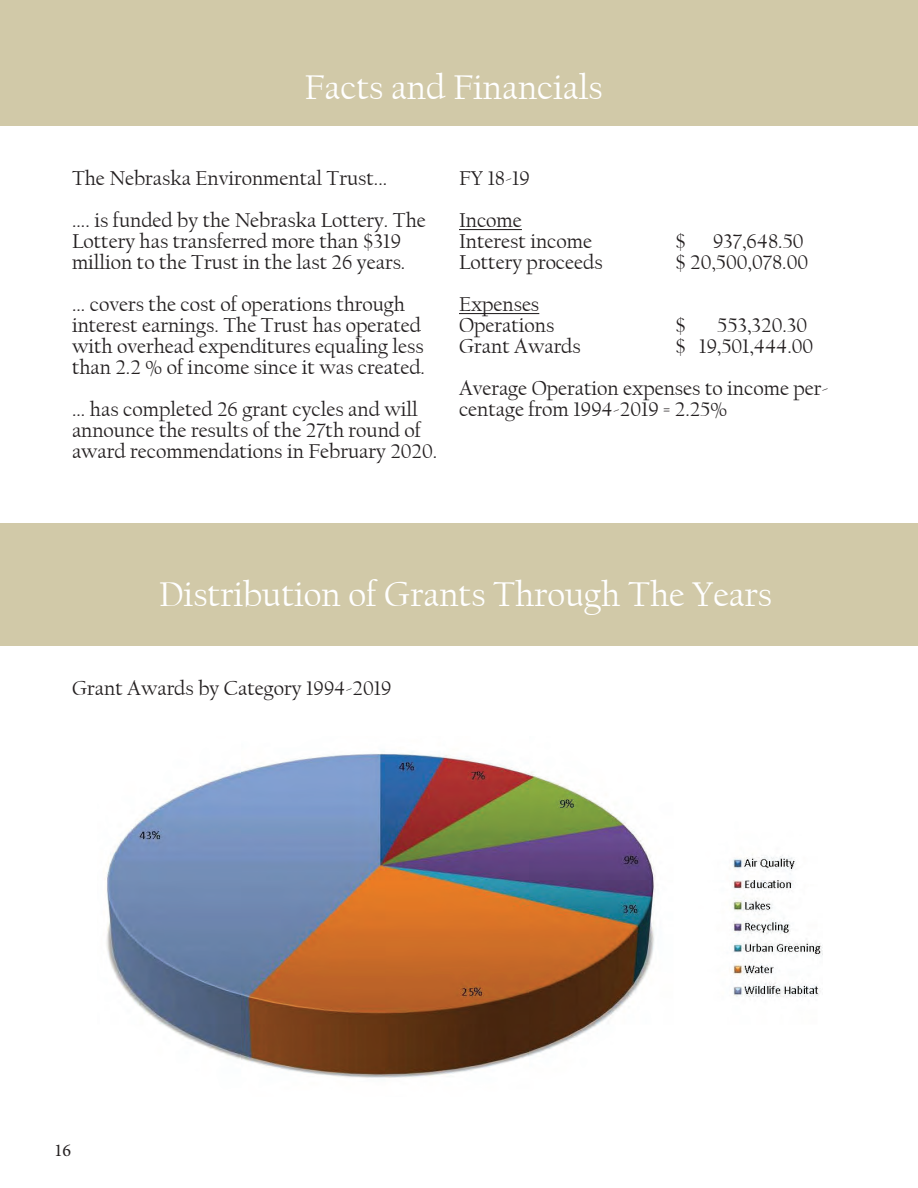
<style>
.page{position:relative;width:918px;height:1188px;background:#fff}
.page>*{position:absolute;margin:0;border:0;box-sizing:border-box;transform-origin:0 0}
.t1{font:36px "Californian FB";color:#fff}
.t2{font:21px/21px "Californian FB";color:#231f20}
.t3{font:18px "Minion Pro";color:#231f20}
</style>
<div class="page">
<div style="left:0;top:0;width:918px;height:125px;background:#d1c9a8"></div>
<hr style="left:459px;top:229px;width:63px;height:1px;background:#231f20">
<hr style="left:459px;top:313px;width:80px;height:1px;background:#231f20">
<img style="left:105px;top:753px;width:717px;height:325px">
<div style="left:0;top:523px;width:918px;height:123px;background:#d1c9a8"></div>
<p class="t1" style="left:304px;top:67px;width:300px">Facts and Financials</p>
<p class="t2" style="left:72px;top:168px;width:317px">The Nebraska Environmental Trust...</p>
<p class="t2" style="left:72px;top:210px;width:355px">.... is funded by the Nebraska Lottery. The<br>Lottery has transferred more than $319 million to the Trust in the last 26 years.</p>
<p class="t2" style="left:72px;top:294px;width:355px">... covers the cost of operations through interest earnings. The Trust has operated with overhead expenditures equaling less than 2.2 % of income since it was created.</p>
<p class="t2" style="left:72px;top:399px;width:367px">... has completed 26 grant cycles and will announce the results of the 27th round of award recommendations in February 2020.</p>
<p class="t2" style="left:459px;top:168px;width:72px">FY 18-19</p>
<p class="t2" style="left:459px;top:210px;width:64px">Income</p>
<p class="t2" style="left:459px;top:231px;width:135px">Interest income</p>
<p class="t2" style="left:675px;top:231px;width:12px">$</p>
<p class="t2" style="left:713px;top:231px;width:92px">937,648.50</p>
<p class="t2" style="left:459px;top:252px;width:145px">Lottery proceeds</p>
<p class="t2" style="left:675px;top:252px;width:135px">$ 20,500,078.00</p>
<p class="t2" style="left:459px;top:294px;width:97px">Expenses<br>Operations</p>
<p class="t2" style="left:675px;top:315px;width:12px">$</p>
<p class="t2" style="left:717px;top:315px;width:92px">553,320.30</p>
<p class="t2" style="left:459px;top:336px;width:123px">Grant Awards</p>
<p class="t2" style="left:675px;top:336px;width:140px">$ 19,501,444.00</p>
<p class="t2" style="left:459px;top:378px;width:371px">Average Operation expenses to income per&shy;centage from 1994-2019 = 2.25%</p>
<p class="t1" style="left:159px;top:575px;width:615px">Distribution of Grants Through The Years</p>
<p class="t2" style="left:72px;top:678px;width:321px">Grant Awards by Category 1994-2019</p>
<p class="t3" style="left:54px;top:1138px;width:19px">16</p>
</div>
